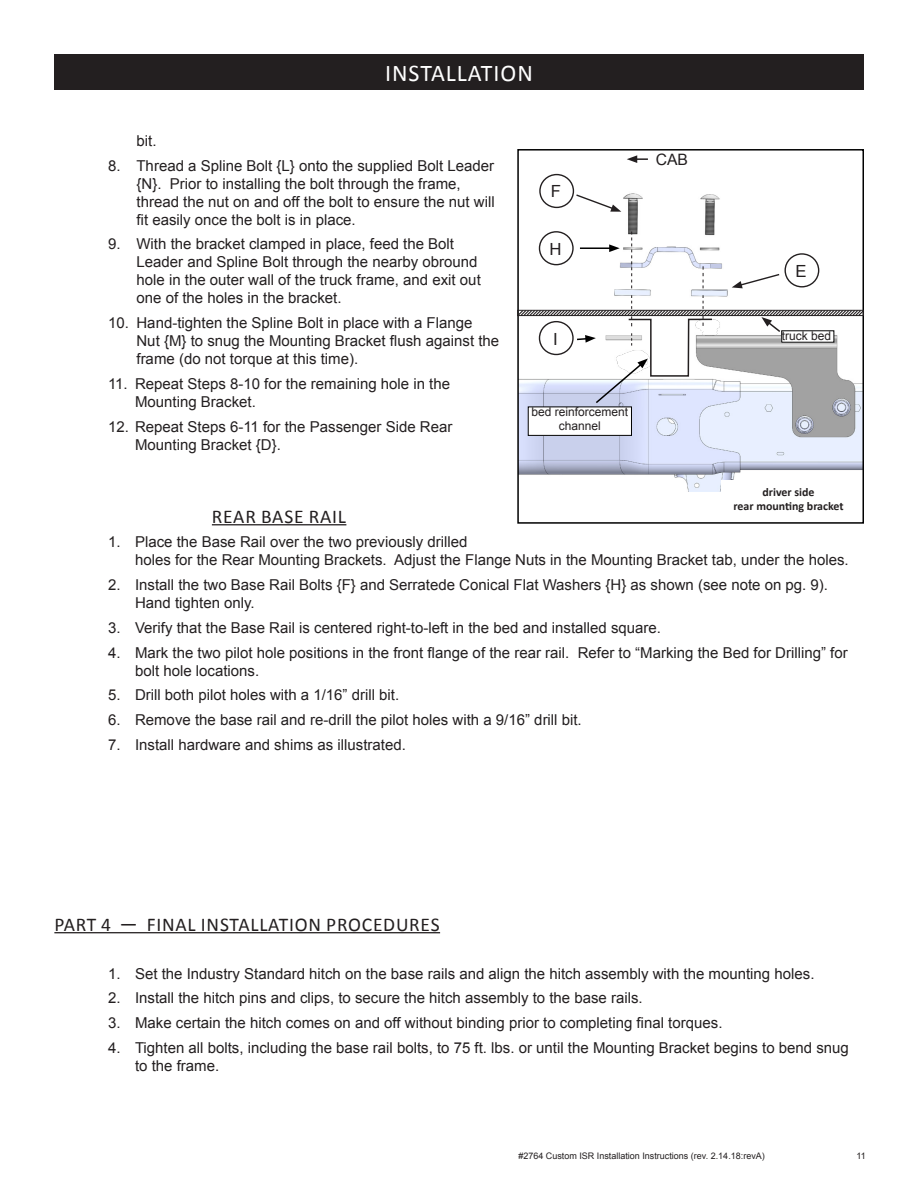
<style>
.page{position:relative;width:918px;height:1188px;background:#fff}
.page>*{position:absolute;margin:0;border:0;box-sizing:border-box;transform-origin:0 0}
.t1{font:24px "Calibri";letter-spacing:.04em;color:#fff}
.t2{font:19.5px "Calibri";letter-spacing:.04em;color:#231f20}
.t3{font:16.8px "Arial";color:#231f20}
.t4{font:15.75px "Arial";color:#231f20}
.t5{font:15px/18px "Arial";color:#231f20}
.t6{font:12px/14.4px "Arial";color:#231f20;text-align:center}
.t7{font:700 12px/14.2px "Calibri";color:#231f20;text-align:center}
.t8{font:9px "Arial";color:#231f20}
</style>
<div class="page">
<div style="left:54px;top:54px;width:810px;height:36px;background:#231f20"></div>
<hr style="left:54px;top:932px;width:386px;height:1px;background:#231f20">
<img style="left:520px;top:173px;width:341px;height:319px">
<div style="left:517px;top:149px;width:347px;height:375px;border:2px solid #000"></div>
<div style="left:539px;top:174px;width:35px;height:34px;border:1px solid #231f20;border-radius:50%"></div>
<svg style="left:575px;top:193px;width:46px;height:19px"></svg>
<div style="left:539px;top:231px;width:35px;height:34px;border:1px solid #231f20;border-radius:50%"></div>
<div style="left:784px;top:253px;width:35px;height:34px;border:1px solid #231f20;border-radius:50%"></div>
<svg style="left:732px;top:273px;width:49px;height:15px"></svg>
<svg style="left:627px;top:155px;width:21px;height:8px"></svg>
<div style="left:528px;top:407px;width:103px;height:28px;background:#fff"></div>
<div style="left:528px;top:407px;width:104px;height:29px;border:1px solid #000"></div>
<svg style="left:631px;top:232px;width:1px;height:56px"></svg>
<svg style="left:703px;top:266px;width:1px;height:22px"></svg>
<div style="left:721px;top:481px;width:135px;height:35px;background:#fff"></div>
<hr style="left:580px;top:247px;width:32px;height:2px;background:#000">
<svg style="left:609px;top:244px;width:11px;height:8px"></svg>
<svg style="left:517px;top:295px;width:347px;height:110px"></svg>
<hr style="left:212px;top:524px;width:134px;height:1px;background:#231f20">
<h1 class="t1" style="left:385px;top:58px;width:149px">INSTALLATION</h1>
<p class="t5" style="left:136px;top:132px;width:22px">bit.</p>
<p class="t5" style="left:136px;top:157px;width:360px;text-indent:-28px">8. Thread a Spline Bolt {L} onto the supplied Bolt Leader {N}. Prior to installing the bolt through the frame, thread the nut on and off the bolt to ensure the nut will fit easily once the bolt is in place.</p>
<p class="t5" style="left:136px;top:235px;width:346px;text-indent:-28px">9. With the bracket clamped in place, feed the Bolt Leader and Spline Bolt through the nearby obround hole in the outer wall of the truck frame, and exit out one of the holes in the bracket.</p>
<p class="t5" style="left:136px;top:314px;width:364px;text-indent:-28px">10. Hand-tighten the Spline Bolt in place with a Flange<br>Nut {M} to snug the Mounting Bracket flush against the frame (do not torque at this time).</p>
<p class="t5" style="left:135px;top:375px;width:317px;text-indent:-27px">11. Repeat Steps 8-10 for the remaining hole in the<br>Mounting Bracket.</p>
<p class="t5" style="left:135px;top:418px;width:319px;text-indent:-27px">12. Repeat Steps 6-11 for the Passenger Side Rear<br>Mounting Bracket {D}.</p>
<p class="t3" style="left:551px;top:181px;width:12px">F</p>
<p class="t3" style="left:549px;top:238px;width:14px">H</p>
<p class="t3" style="left:553px;top:328px;width:6px">I</p>
<p class="t6" style="left:532px;top:405px;width:98px">bed reinforcement channel</p>
<p class="t4" style="left:656px;top:149px;width:34px">CAB</p>
<p class="t3" style="left:796px;top:260px;width:13px">E</p>
<p class="t6" style="left:782px;top:328px;width:51px">truck bed</p>
<p class="t7" style="left:733px;top:485px;width:112px">driver side<br>rear mounting bracket</p>
<h2 class="t2" style="left:212px;top:504px;width:136px">REAR BASE RAIL</h2>
<p class="t5" style="left:135px;top:533px;width:715px;text-indent:-27px">1. Place the Base Rail over the two previously drilled<br>holes for the Rear Mounting Brackets. Adjust the Flange Nuts in the Mounting Bracket tab, under the holes.</p>
<p class="t5" style="left:135px;top:576px;width:695px;text-indent:-27px">2. Install the two Base Rail Bolts {F} and Serratede Conical Flat Washers {H} as shown (see note on pg. 9).<br>Hand tighten only.</p>
<p class="t5" style="left:108px;top:619px;width:555px">3. Verify that the Base Rail is centered right-to-left in the bed and installed square.</p>
<p class="t5" style="left:135px;top:643px;width:714px;text-indent:-27px">4. Mark the two pilot hole positions in the front flange of the rear rail. Refer to “Marking the Bed for Drilling” for bolt hole locations.</p>
<p class="t5" style="left:108px;top:686px;width:293px">5. Drill both pilot holes with a 1/16” drill bit.</p>
<p class="t5" style="left:108px;top:711px;width:475px">6. Remove the base rail and re-drill the pilot holes with a 9/16” drill bit.</p>
<p class="t5" style="left:108px;top:736px;width:299px">7. Install hardware and shims as illustrated.</p>
<h2 class="t2" style="left:54px;top:912px;width:387px">PART 4 — FINAL INSTALLATION PROCEDURES</h2>
<p class="t5" style="left:108px;top:965px;width:708px">1. Set the Industry Standard hitch on the base rails and align the hitch assembly with the mounting holes.</p>
<p class="t5" style="left:108px;top:989px;width:536px">2. Install the hitch pins and clips, to secure the hitch assembly to the base rails.</p>
<p class="t5" style="left:108px;top:1014px;width:616px">3. Make certain the hitch comes on and off without binding prior to completing final torques.</p>
<p class="t5" style="left:135px;top:1039px;width:715px;text-indent:-27px">4. Tighten all bolts, including the base rail bolts, to 75 ft. lbs. or until the Mounting Bracket begins to bend snug to the frame.</p>
<p class="t8" style="left:518px;top:1150px;width:248px">#2764 Custom ISR Installation Instructions (rev. 2.14.18:revA)</p>
<p class="t8" style="left:857px;top:1150px;width:11px">11</p>
</div>
